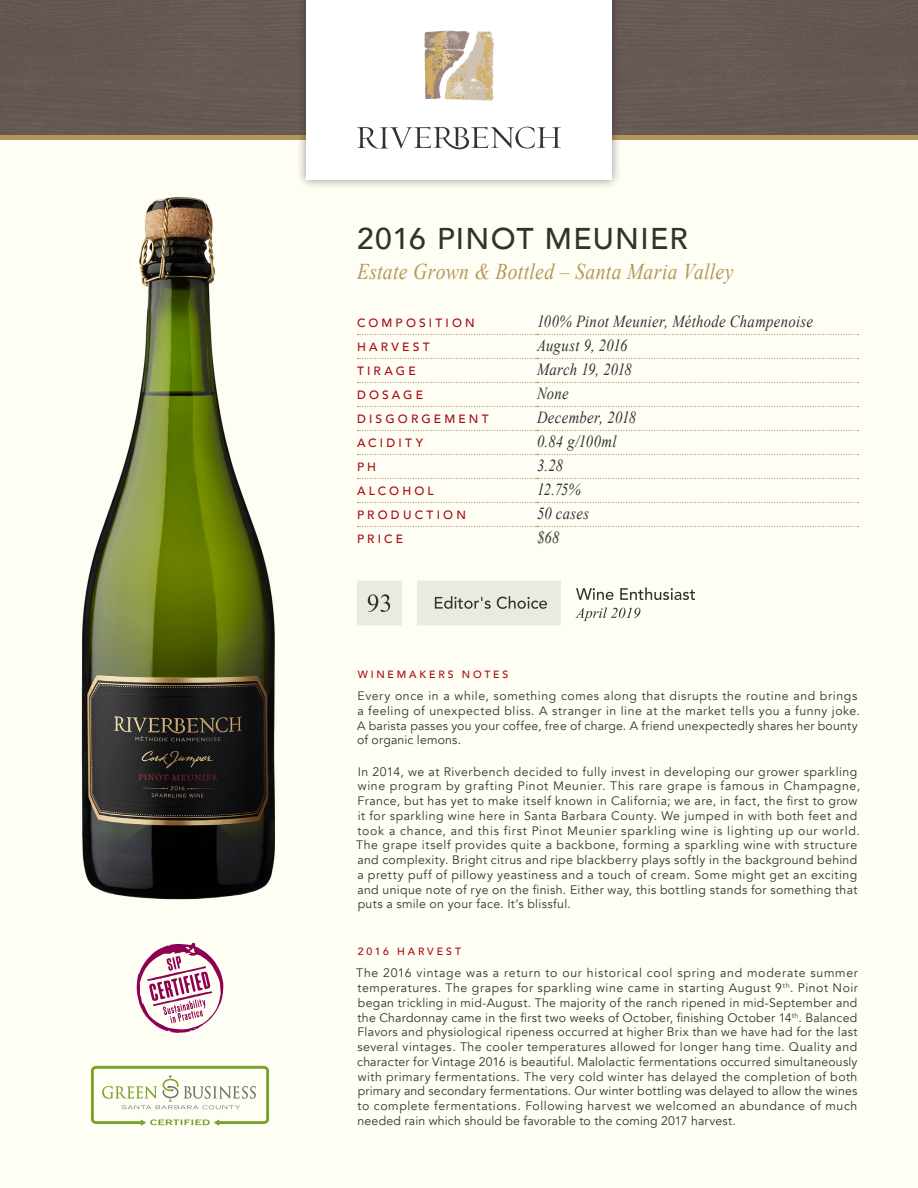
<style>
.page{position:relative;width:918px;height:1188px;background:#fffef4}
.page>*{position:absolute;margin:0;border:0;box-sizing:border-box;transform-origin:0 0}
.t1{font:500 30px "Avenir";letter-spacing:.04em;color:#343230}
.Subtitle{font:italic 22.5px "Times New Roman";letter-spacing:.015em;color:#b39758;scale:.87 1}
.Italics{font:italic 16.8px "Times New Roman";letter-spacing:.02em;color:#343230;scale:.87 1}
.t2{font:12.3px/14.7px "Avenir";letter-spacing:.04em;color:#343230}
.Heading{font:500 12px "Avenir";letter-spacing:.265em;color:#a70a12}
.Heading-2{font:500 10.5px "Avenir";letter-spacing:.275em;color:#a70a12}
</style>
<div class="page">
<div style="left:0;top:0;width:918px;height:135px;background:#675752"></div>
<div style="left:0;top:135px;width:918px;height:5px;background:#b39758"></div>
<div style="left:296px;top:0;width:326px;height:190px;background:#231f20;opacity:.5"></div>
<div style="left:306px;top:0;width:306px;height:180px;background:#fff"></div>
<img style="left:424px;top:30px;width:71px;height:71px">
<svg style="left:357px;top:127px;width:204px;height:23px"></svg>
<svg style="left:137px;top:943px;width:86px;height:90px"></svg>
<svg style="left:91px;top:1066px;width:178px;height:60px"></svg>
<svg style="left:358px;top:334px;width:500px;height:1px"></svg>
<svg style="left:358px;top:358px;width:500px;height:1px"></svg>
<svg style="left:358px;top:382px;width:500px;height:1px"></svg>
<svg style="left:358px;top:406px;width:500px;height:1px"></svg>
<svg style="left:358px;top:430px;width:500px;height:1px"></svg>
<svg style="left:358px;top:454px;width:500px;height:1px"></svg>
<svg style="left:358px;top:478px;width:500px;height:1px"></svg>
<svg style="left:358px;top:502px;width:500px;height:1px"></svg>
<svg style="left:358px;top:526px;width:500px;height:1px"></svg>
<svg style="left:357px;top:581px;width:338px;height:44px"></svg>
<img style="left:81px;top:178px;width:221px;height:722px">
<p class="t1" style="left:357px;top:213px;width:332px">2016 PINOT MEUNIER</p>
<p class="Subtitle" style="left:357px;top:256px;width:434px">Estate Grown &amp; Bottled – Santa Maria Valley</p>
<p class="Heading" style="left:357px;top:312px;width:119px">COMPOSITION</p>
<p class="Italics" style="left:537px;top:310px;width:319px">100% Pinot Meunier, Méthode Champenoise</p>
<p class="Heading" style="left:357px;top:336px;width:74px">HARVEST</p>
<p class="Italics" style="left:537px;top:334px;width:105px">August 9, 2016</p>
<p class="Heading" style="left:357px;top:360px;width:60px">TIRAGE</p>
<p class="Italics" style="left:537px;top:358px;width:111px">March 19, 2018</p>
<p class="Heading" style="left:357px;top:384px;width:68px">DOSAGE</p>
<p class="Italics" style="left:537px;top:382px;width:38px">None</p>
<p class="Heading" style="left:357px;top:408px;width:133px">DISGORGEMENT</p>
<p class="Italics" style="left:537px;top:406px;width:115px">December, 2018</p>
<p class="Heading" style="left:357px;top:432px;width:68px">ACIDITY</p>
<p class="Italics" style="left:537px;top:430px;width:93px">0.84 g/100ml</p>
<p class="Heading" style="left:357px;top:456px;width:21px">P H</p>
<p class="Italics" style="left:537px;top:454px;width:31px">3.28</p>
<p class="Heading" style="left:357px;top:480px;width:78px">ALCOHOL</p>
<p class="Italics" style="left:537px;top:478px;width:52px">12.75%</p>
<p class="Heading" style="left:357px;top:504px;width:110px">PRODUCTION</p>
<p class="Italics" style="left:537px;top:502px;width:62px">50 cases</p>
<p class="Heading" style="left:357px;top:528px;width:48px">PRICE</p>
<p class="Italics" style="left:537px;top:526px;width:27px">$68</p>
<p class="Heading-2" style="left:358px;top:665px;width:152px">WINEMAKERS NOTES</p>
<p class="t2" style="left:357px;top:689px;width:504px">Every once in a while, something comes along that disrupts the routine and brings a feeling of unexpected bliss. A stranger in line at the market tells you a funny joke.<br>A barista passes you your coffee, free of charge. A friend unexpectedly shares her bounty of organic lemons.</p>
<p class="t2" style="left:356px;top:764px;width:505px">In 2014, we at Riverbench decided to fully invest in developing our grower sparkling wine program by grafting Pinot Meunier. This rare grape is famous in Champagne, France, but has yet to make itself known in California; we are, in fact, the first to grow it for sparkling wine here in Santa Barbara County. We jumped in with both feet and took a chance, and this first Pinot Meunier sparkling wine is lighting up our world.<br>The grape itself provides quite a backbone, forming a sparkling wine with structure and complexity. Bright citrus and ripe blackberry plays softly in the background behind a pretty puff of pillowy yeastiness and a touch of cream. Some might get an exciting and unique note of rye on the finish. Either way, this bottling stands for something that puts a smile on your face. It’s blissful.</p>
<p class="Heading-2" style="left:358px;top:943px;width:105px">2016 HARVEST</p>
<p class="t2" style="left:356px;top:966px;width:503px;text-align:justify">The 2016 vintage was a return to our historical cool spring and moderate summer temperatures. The grapes for sparkling wine came in starting August 9<sup>th</sup>. Pinot Noir began trickling in mid-August. The majority of the ranch ripened in mid-September and the Chardonnay came in the first two weeks of October, finishing October 14<sup>th</sup>. Balanced Flavors and physiological ripeness occurred at higher Brix than we have had for the last several vintages. The cooler temperatures allowed for longer hang time. Quality and character for Vintage 2016 is beautiful. Malolactic fermentations occurred simultaneously with primary fermentations. The very cold winter has delayed the completion of both primary and secondary fermentations. Our winter bottling was delayed to allow the wines to complete fermentations. Following harvest we welcomed an abundance of much needed rain which should be favorable to the coming 2017 harvest.</p>
</div>
